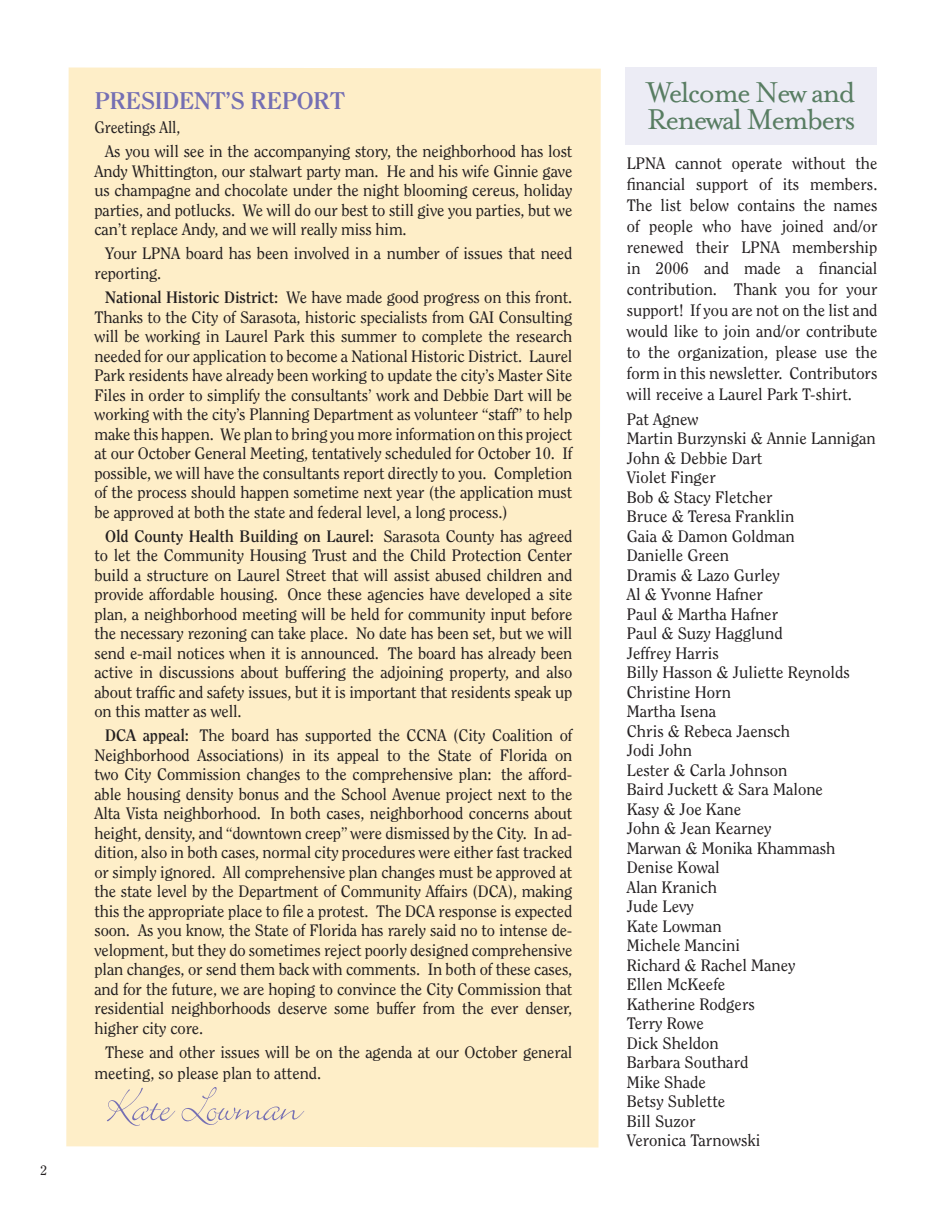
<style>
.page{position:relative;width:945px;height:1215px;background:#fff}
.page>*{position:absolute;margin:0;border:0;box-sizing:border-box;transform-origin:0 0}
.t1{font:54px "Bickley Script Let Plain";letter-spacing:-.02em;color:#756fb3;scale:.95 1}
.t2{font:33px/27px "Mrs Eaves Roman";letter-spacing:-.05em;color:#587d62}
.t3{font:700 24px "Clearface";letter-spacing:-.02em;color:#756fb3;scale:1.06 1}
.t4{font:16.5px/19.5px "Clearface";color:#231f20;text-align:justify}
.t5{font:16.5px/24.2px "Clearface";color:#231f20;scale:.95 1}
.t6{font:13.5px "Clearface";color:#231f20}
.s1{font-weight:700}
</style>
<div class="page">
<div style="left:626px;top:68px;width:252px;height:77px;background:#ececf5"></div>
<div style="left:66px;top:67px;width:535px;height:1081px;background:#feeec8"></div>
<p class="t6" style="left:40px;top:1163px;width:8px">2</p>
<h3 class="t3" style="left:94px;top:86px;width:238px">PRESIDENT’S REPORT</h3>
<p class="t5" style="left:105px;top:115px;width:493px;text-indent:-11px">Greetings All,<br>As you will see in the accompanying story, the neighborhood has lost</p>
<p class="t4" style="left:94px;top:161px;width:479px">Andy Whittington, our stalwart party man. He and his wife Ginnie gave us champagne and chocolate under the night blooming cereus, holiday parties, and potlucks. We will do our best to still give you parties, but we can’t replace Andy, and we will really miss him.</p>
<p class="t4" style="left:94px;top:244px;width:479px;text-indent:11px">Your LPNA board has been involved in a number of issues that need reporting.</p>
<p class="t4" style="left:94px;top:287px;width:479px;text-indent:11px"><span class="s1">National Historic District:</span> We have made good progress on this front.<br>Thanks to the City of Sarasota, historic specialists from GAI Consulting will be working in Laurel Park this summer to complete the research needed for our application to become a National Historic District. Laurel Park residents have already been working to update the city’s Master Site Files in order to simplify the consultants’ work and Debbie Dart will be working with the city’s Planning Department as volunteer “staff” to help make this happen. We plan to bring you more information on this project at our October General Meeting, tentatively scheduled for October 10. If possible, we will have the consultants report directly to you. Completion of the process should happen sometime next year (the application must be approved at both the state and federal level, a long process.)</p>
<p class="t4" style="left:94px;top:526px;width:479px;text-indent:11px"><span class="s1">Old County Health Building on Laurel:</span> Sarasota County has agreed to let the Community Housing Trust and the Child Protection Center build a structure on Laurel Street that will assist abused children and provide affordable housing. Once these agencies have developed a site plan, a neighborhood meeting will be held for community input before the necessary rezoning can take place. No date has been set, but we will send e-mail notices when it is announced. The board has already been active in discussions about buffering the adjoining property, and also about traffic and safety issues, but it is important that residents speak up on this matter as well.</p>
<p class="t4" style="left:94px;top:726px;width:479px;text-indent:11px"><span class="s1">DCA appeal:</span> The board has supported the CCNA (City Coalition of Neighborhood Associations) in its appeal to the State of Florida on two City Commission changes to the comprehensive plan: the afford&shy;able housing density bonus and the School Avenue project next to the Alta Vista neighborhood. In both cases, neighborhood concerns about height, density, and “downtown creep” were dismissed by the City. In ad&shy;dition, also in both cases, normal city procedures were either fast tracked or simply ignored. All comprehensive plan changes must be approved at the state level by the Department of Community Affairs (DCA), making this the appropriate place to file a protest. The DCA response is expected soon. As you know, the State of Florida has rarely said no to intense de&shy;velopment, but they do sometimes reject poorly designed comprehensive plan changes, or send them back with comments. In both of these cases, and for the future, we are hoping to convince the City Commission that residential neighborhoods deserve some buffer from the ever denser, higher city core.</p>
<p class="t4" style="left:94px;top:1041px;width:479px;line-height:21px;text-indent:11px">These and other issues will be on the agenda at our October general meeting, so please plan to attend.</p>
<h1 class="t1" style="left:105px;top:1082px;width:207px">Kate Lowman</h1>
<h2 class="t2" style="left:647px;top:79px;width:210px">Welcome New and<br>Renewal Members</h2>
<p class="t4" style="left:627px;top:152px;width:252px;line-height:21px">LPNA cannot operate without the financial support of its members.<br>The list below contains the names of people who have joined and/or renewed their LPNA membership in 2006 and made a financial contribution. Thank you for your support! If you are not on the list and would like to join and/or contribute to the organization, please use the form in this newsletter. Contributors will receive a Laurel Park T-shirt.</p>
<p class="t4" style="left:627px;top:409px;width:251px;text-align:left">Pat Agnew<br>Martin Burzynski &amp; Annie Lannigan<br>John &amp; Debbie Dart<br>Violet Finger<br>Bob &amp; Stacy Fletcher<br>Bruce &amp; Teresa Franklin<br>Gaia &amp; Damon Goldman<br>Danielle Green<br>Dramis &amp; Lazo Gurley<br>Al &amp; Yvonne Hafner<br>Paul &amp; Martha Hafner<br>Paul &amp; Suzy Hagglund<br>Jeffrey Harris<br>Billy Hasson &amp; Juliette Reynolds<br>Christine Horn<br>Martha Isena<br>Chris &amp; Rebeca Jaensch<br>Jodi John<br>Lester &amp; Carla Johnson<br>Baird Juckett &amp; Sara Malone<br>Kasy &amp; Joe Kane<br>John &amp; Jean Kearney<br>Marwan &amp; Monika Khammash<br>Denise Kowal<br>Alan Kranich<br>Jude Levy<br>Kate Lowman<br>Michele Mancini<br>Richard &amp; Rachel Maney<br>Ellen McKeefe<br>Katherine Rodgers<br>Terry Rowe<br>Dick Sheldon<br>Barbara Southard<br>Mike Shade<br>Betsy Sublette<br>Bill Suzor<br>Veronica Tarnowski</p>
</div>
